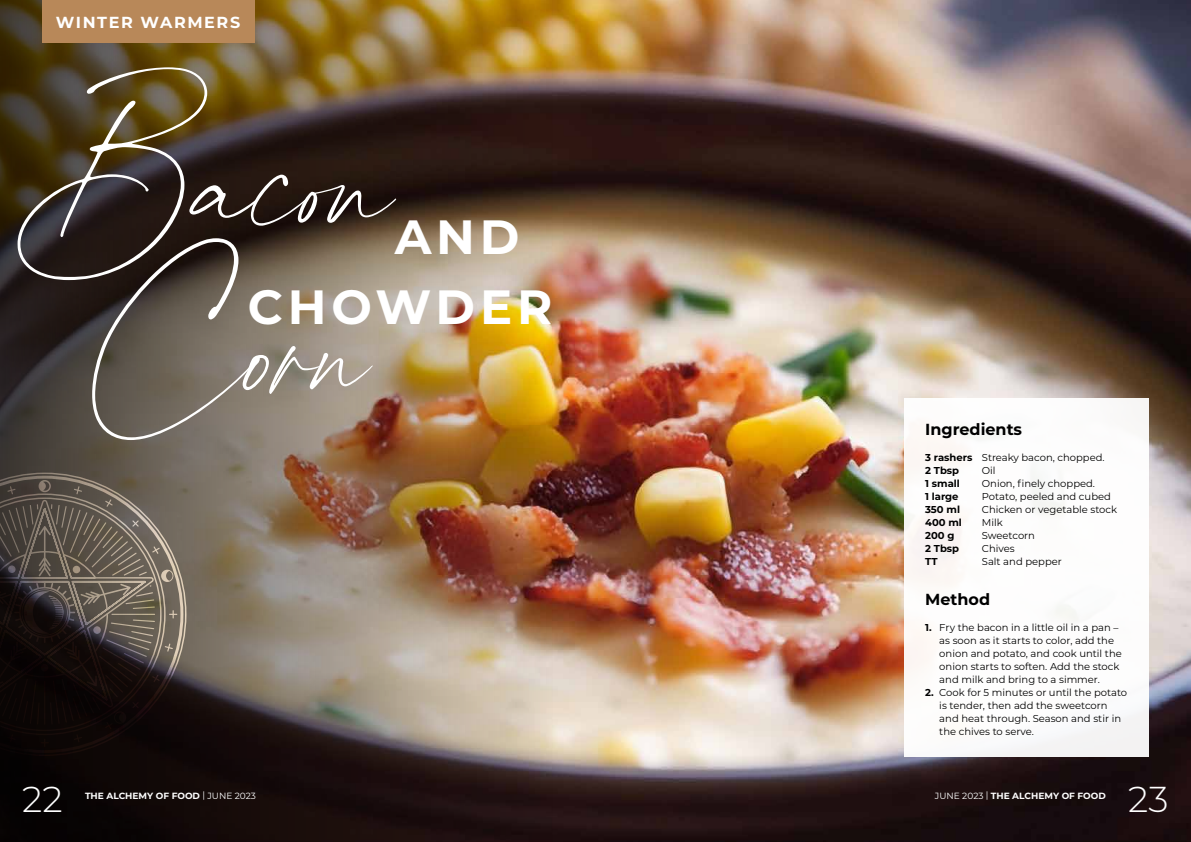
<style>
.page{position:relative;width:1191px;height:842px;background:#fff}
.page>*{position:absolute;margin:0;border:0;box-sizing:border-box;transform-origin:0 0}
.t1{font:150px "theartisan";color:#fff}
.t2{font:700 48px "Montserrat";letter-spacing:.1em;color:#fff}
.t3{font:300 36px "Montserrat";color:#fff}
.t4{font:700 16px "Montserrat";color:#000}
.t5{font:700 16px "Montserrat";letter-spacing:.1em;color:#fff}
.t6{font:10px/13px "Montserrat";color:#000}
.t7{font:700 10px "Montserrat";color:#000}
.t8{font:700 9px "Montserrat";color:#fff}
.s1{font-weight:700}
.s2{font-weight:400}
</style>
<div class="page">
<img style="left:553px;top:0;width:638px;height:842px">
<img style="left:0;top:0;width:553px;height:842px">
<svg style="left:0;top:473px;width:186px;height:283px;background:#4c433c"></svg>
<svg style="left:0;top:480px;width:177px;height:267px;background:#413934"></svg>
<div style="left:42px;top:0;width:212px;height:43px;background:#b88859"></div>
<div style="left:904px;top:398px;width:244px;height:358px;background:#fff"></div>
<h3 class="t5" style="left:56px;top:11px;width:186px">WINTER WARMERS</h3>
<h1 class="t1" style="left:41px;top:91px;width:364px">Bacon</h1>
<h2 class="t2" style="left:395px;top:202px;width:126px">AND</h2>
<h1 class="t1" style="left:92px;top:258px;width:281px">Corn</h1>
<h2 class="t2" style="left:248px;top:273px;width:306px">CHOWDER</h2>
<h3 class="t4" style="left:925px;top:418px;width:98px">Ingredients</h3>
<p class="t6" style="left:925px;top:450px;width:181px"><span class="s1">3 rashers</span> Streaky bacon, chopped.<br><span class="s1">2 Tbsp</span></p>
<p class="t6" style="left:981px;top:463px;width:15px">Oil</p>
<p class="t7" style="left:925px;top:476px;width:36px">1 small</p>
<p class="t6" style="left:981px;top:476px;width:115px">Onion, finely chopped.</p>
<p class="t7" style="left:925px;top:489px;width:35px">1 large</p>
<p class="t6" style="left:981px;top:489px;width:131px">Potato, peeled and cubed</p>
<p class="t7" style="left:925px;top:502px;width:36px">350 ml</p>
<p class="t6" style="left:981px;top:502px;width:137px">Chicken or vegetable stock</p>
<p class="t7" style="left:925px;top:515px;width:38px">400 ml</p>
<p class="t6" style="left:981px;top:515px;width:22px">Milk</p>
<p class="t7" style="left:925px;top:528px;width:31px">200 g</p>
<p class="t6" style="left:981px;top:528px;width:55px">Sweetcorn</p>
<p class="t7" style="left:925px;top:541px;width:36px">2 Tbsp</p>
<p class="t6" style="left:981px;top:541px;width:34px">Chives</p>
<p class="t7" style="left:925px;top:554px;width:14px">TT</p>
<p class="t6" style="left:981px;top:554px;width:81px">Salt and pepper</p>
<h3 class="t4" style="left:925px;top:588px;width:67px">Method</h3>
<p class="t6" style="left:939px;top:620px;width:184px;text-indent:-14px"><span class="s1">1.</span> Fry the bacon in a little oil in a pan – as soon as it starts to color, add the onion and potato, and cook until the onion starts to soften. Add the stock and milk and bring to a simmer.</p>
<p class="t6" style="left:939px;top:685px;width:189px;text-indent:-14px"><span class="s1">2.</span> Cook for 5 minutes or until the potato is tender, then add the sweetcorn and heat through. Season and stir in the chives to serve.</p>
<h3 class="t3" style="left:22px;top:775px;width:42px">22</h3>
<h3 class="t3" style="left:1128px;top:775px;width:42px">23</h3>
<p class="t8" style="left:85px;top:790px;width:172px">THE ALCHEMY OF FOOD <span class="s2">| JUNE 2023</span></p>
<p class="t8" style="left:935px;top:790px;width:172px"><span class="s2">JUNE 2023 |</span> THE ALCHEMY OF FOOD</p>
</div>
